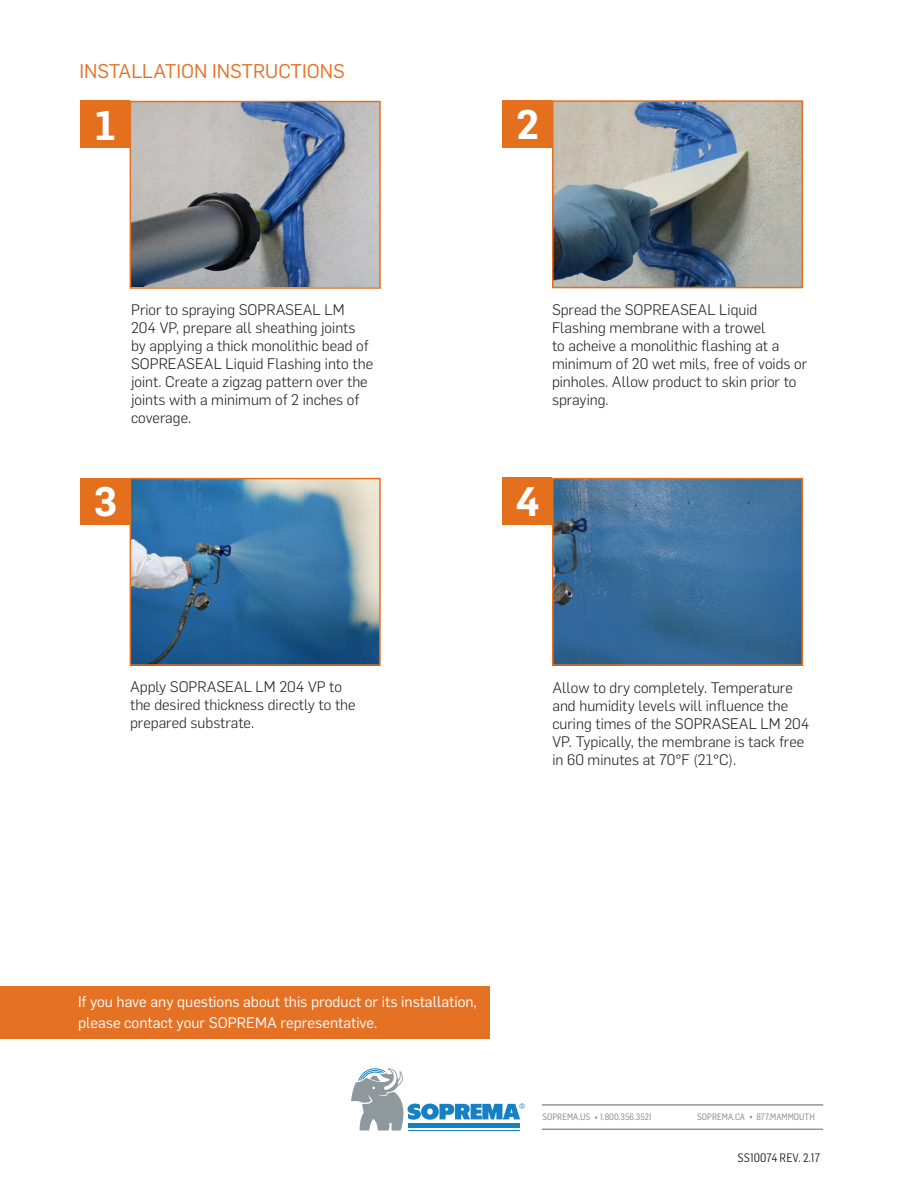
<style>
.page{position:relative;width:918px;height:1188px;background:#fff}
.page>*{position:absolute;margin:0;border:0;box-sizing:border-box;transform-origin:0 0}
.t1{font:600 40.5px "Flama";color:#fff}
.t2{font:19.5px "Flama";color:#e57125}
.t3{font:300 15px/18px "Flama";color:#231f20}
.t4{font:15px/21px "Flama";color:#fff}
.t5{font:12px "Flama Semicondensed";color:#231f20}
.t6{font:9px "Flama Semicondensed";color:#808285}
.s1{font-family:"Helvetica Neue";font-weight:400}
</style>
<div class="page">
<svg style="left:351px;top:1068px;width:174px;height:63px"></svg>
<hr style="left:542px;top:1104px;width:281px;height:2px;background:#8f989d">
<hr style="left:542px;top:1129px;width:281px;height:1px;background:#8f989d">
<svg style="left:693px;top:1104px;width:124px;height:25px"></svg>
<svg style="left:541px;top:1104px;width:113px;height:26px"></svg>
<div style="left:0;top:987px;width:490px;height:52px;background:#e57125"></div>
<div style="left:81px;top:101px;width:49px;height:47px;background:#e4701e"></div>
<div style="left:81px;top:478px;width:49px;height:47px;background:#e4701e"></div>
<div style="left:503px;top:478px;width:49px;height:47px;background:#e4701e"></div>
<div style="left:503px;top:100px;width:49px;height:48px;background:#e4701e"></div>
<img style="left:133px;top:104px;width:245px;height:182px">
<div style="left:130px;top:101px;width:251px;height:188px;border:2px solid #e4701e"></div>
<img style="left:133px;top:481px;width:245px;height:182px">
<div style="left:130px;top:478px;width:251px;height:188px;border:2px solid #e4701e"></div>
<img style="left:555px;top:103px;width:245px;height:182px">
<div style="left:552px;top:100px;width:251px;height:188px;border:2px solid #e4701e"></div>
<img style="left:555px;top:481px;width:245px;height:182px">
<div style="left:552px;top:478px;width:251px;height:188px;border:2px solid #e4701e"></div>
<p class="t2" style="left:80px;top:58px;width:267px">INSTALLATION INSTRUCTIONS</p>
<p class="t1" style="left:95px;top:96px;width:23px">1</p>
<p class="t1" style="left:516px;top:95px;width:25px">2</p>
<p class="t3" style="left:131px;top:300px;width:244px">Prior to spraying SOPRASEAL LM<br>204 VP, prepare all sheathing joints by applying a thick monolithic bead of<br>SOPREASEAL Liquid Flashing into the joint. Create a zigzag pattern over the joints with a minimum of 2 inches of coverage.</p>
<p class="t3" style="left:552px;top:300px;width:257px">Spread the SOPREASEAL Liquid<br>Flashing membrane with a trowel<br>to acheive a monolithic flashing at a minimum of 20 wet mils, free of voids or pinholes. Allow product to skin prior to spraying.</p>
<p class="t1" style="left:93px;top:473px;width:25px">3</p>
<p class="t1" style="left:516px;top:473px;width:26px">4</p>
<p class="t3" style="left:130px;top:677px;width:227px">Apply SOPRASEAL LM 204 VP to the desired thickness directly to the prepared substrate.</p>
<p class="t3" style="left:552px;top:678px;width:259px">Allow to dry completely. Temperature and humidity levels will influence the curing times of the SOPRASEAL LM 204<br>VP. Typically, the membrane is tack free in 60 minutes at 70<span class="s1">°</span>F (21<span class="s1">°</span>C).</p>
<p class="t4" style="left:78px;top:990px;width:400px">If you have any questions about this product or its installation, please contact your SOPREMA representative.</p>
<p class="t6" style="left:542px;top:1111px;width:111px">SOPREMA.US 1.800.356.3521</p>
<p class="t6" style="left:697px;top:1111px;width:49px">SOPREMA.CA</p>
<p class="t6" style="left:756px;top:1111px;width:60px">877.MAMMOUTH</p>
<p class="t5" style="left:738px;top:1150px;width:84px">SS10074 REV. 2.17</p>
</div>
